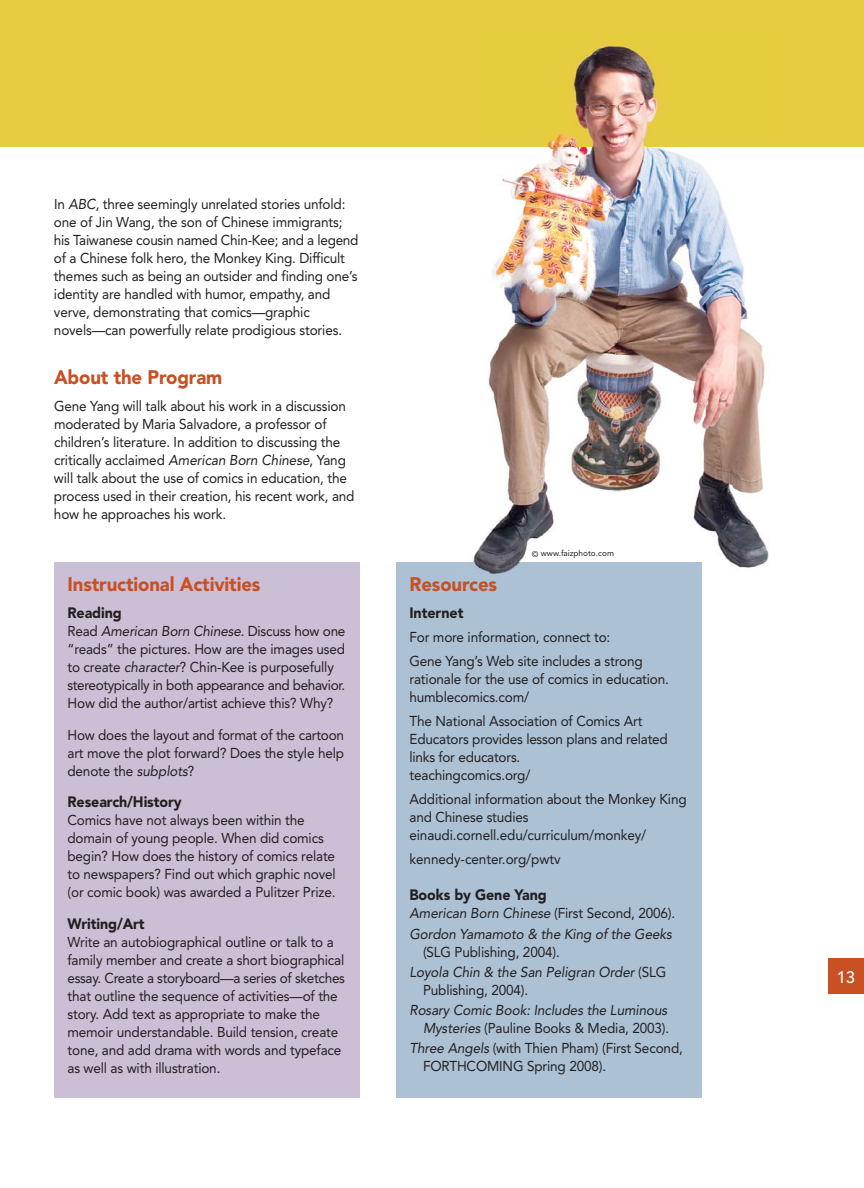
<style>
.page{position:relative;width:864px;height:1188px;background:#fff}
.page>*{position:absolute;margin:0;border:0;box-sizing:border-box;transform-origin:0 0}
.t1{font:900 19.5px "Avenir";letter-spacing:-.005em;color:#c85023;scale:.95 1}
.t2{font:500 16.5px "Avenir";color:#fff}
.t3{font:900 15px "Avenir";letter-spacing:-.005em;color:#231f20;scale:.95 1}
.t4{font:14.25px/18px "Avenir";letter-spacing:-.01em;color:#231f20;scale:.95 1}
.t5{font:8.25px "Avenir";color:#231f20}
</style>
<div class="page">
<img style="left:457px;top:146px;width:319px;height:422px">
<div style="left:0;top:0;width:864px;height:146px;background:#e7cc42"></div>
<div style="left:828px;top:958px;width:36px;height:36px;background:#c85023"></div>
<div style="left:54px;top:562px;width:306px;height:536px;background:#cbbfd5"></div>
<img style="left:547px;top:43px;width:115px;height:103px">
<img style="left:457px;top:562px;width:63px;height:16px">
<p class="t4" style="left:54px;top:196px;width:322px">In ABC, three seemingly unrelated stories unfold: one of Jin Wang, the son of Chinese immigrants; his Taiwanese cousin named Chin-Kee; and a legend of a Chinese folk hero, the Monkey King. Difficult themes such as being an outsider and finding one’s identity are handled with humor, empathy, and verve, demonstrating that comics—graphic novels—can powerfully relate prodigious stories.</p>
<h1 class="t1" style="left:54px;top:370px;width:179px">About the Program</h1>
<p class="t4" style="left:54px;top:399px;width:318px">Gene Yang will talk about his work in a discussion moderated by Maria Salvadore, a professor of children’s literature. In addition to discussing the critically acclaimed American Born Chinese, Yang will talk about the use of comics in education, the process used in their creation, his recent work, and how he approaches his work.</p>
<h1 class="t1" style="left:68px;top:577px;width:205px">Instructional Activities</h1>
<p class="t3" style="left:68px;top:607px;width:59px">Reading</p>
<p class="t4" style="left:67px;top:624px;width:294px">Read American Born Chinese. Discuss how one “reads” the pictures. How are the images used to create character? Chin-Kee is purposefully stereotypically in both appearance and behavior.<br>How did the author/artist achieve this? Why?</p>
<p class="t4" style="left:67px;top:727px;width:293px;text-align:justify">How does the layout and format of the cartoon art move the plot forward? Does the style help denote the subplots?</p>
<p class="t3" style="left:68px;top:796px;width:122px">Research/History</p>
<p class="t4" style="left:68px;top:813px;width:284px">Comics have not always been within the domain of young people. When did comics begin? How does the history of comics relate to newspapers? Find out which graphic novel (or comic book) was awarded a Pulitzer Prize.</p>
<p class="t3" style="left:68px;top:917px;width:83px">Writing/Art</p>
<p class="t4" style="left:68px;top:934px;width:294px">Write an autobiographical outline or talk to a family member and create a short biographical essay. Create a storyboard—a series of sketches that outline the sequence of activities—of the story. Add text as appropriate to make the memoir understandable. Build tension, create tone, and add drama with words and typeface as well as with illustration.</p>
<p class="t5" style="left:532px;top:550px;width:84px">© www.faizphoto.com</p>
<h1 class="t1" style="left:410px;top:577px;width:94px">Resources</h1>
<p class="t3" style="left:410px;top:607px;width:58px">Internet</p>
<p class="t4" style="left:410px;top:627px;width:247px;line-height:24px">For more information, connect to:<br>Gene Yang’s Web site includes a strong</p>
<p class="t4" style="left:410px;top:672px;width:275px">rationale for the use of comics in education. humblecomics.com/</p>
<p class="t4" style="left:410px;top:714px;width:273px">The National Association of Comics Art<br>Educators provides lesson plans and related links for educators.<br>teachingcomics.org/</p>
<p class="t4" style="left:410px;top:792px;width:293px">Additional information about the Monkey King and Chinese studies einaudi.cornell.edu/curriculum/monkey/</p>
<p class="t4" style="left:410px;top:852px;width:161px">kennedy-center.org/pwtv</p>
<p class="t3" style="left:410px;top:889px;width:146px">Books by Gene Yang</p>
<p class="t4" style="left:410px;top:904px;width:281px;line-height:20.2px">American Born Chinese (First Second, 2006).<br>Gordon Yamamoto &amp; the King of the Geeks</p>
<p class="t4" style="left:410px;top:943px;width:272px;line-height:20.2px;text-indent:14px">(SLG Publishing, 2004).<br>Loyola Chin &amp; the San Peligran Order (SLG</p>
<p class="t4" style="left:410px;top:981px;width:275px;line-height:20.2px;text-indent:14px">Publishing, 2004).<br>Rosary Comic Book: Includes the Luminous</p>
<p class="t4" style="left:410px;top:1019px;width:289px;line-height:20.2px;text-align:center">Mysteries (Pauline Books &amp; Media, 2003).<br>Three Angels (with Thien Pham) (First Second,</p>
<p class="t4" style="left:423px;top:1059px;width:194px">FORTHCOMING Spring 2008).</p>
<p class="t2" style="left:837px;top:970px;width:20px">13</p>
</div>
